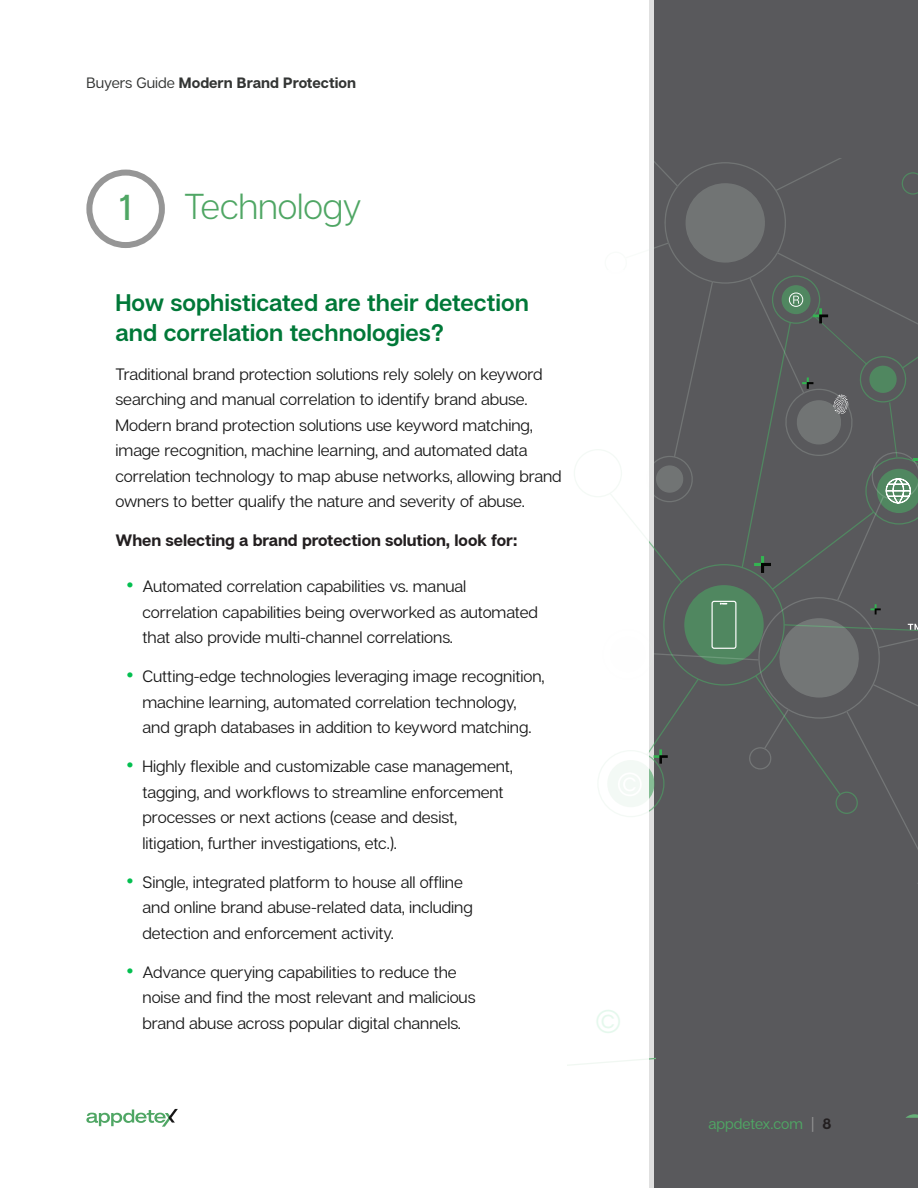
<style>
.page{position:relative;width:918px;height:1188px;background:#fff}
.page>*{position:absolute;margin:0;border:0;box-sizing:border-box;transform-origin:0 0}
.numbering{font:300 36px "Articulat CF";letter-spacing:-.005em;color:#4fa664}
.numbering-2{font:500 36px "Articulat CF";color:#4fa664}
.t1{font:33px "Articulat CF";color:#03bf4f}
.Paragraph_Header{font:600 24px/30px "Articulat CF";color:#007838}
.Body{font:16.5px/25.5px "Articulat CF";letter-spacing:-.005em;color:#171717}
.bold-reverse{font:700 16.5px "Articulat CF";letter-spacing:-.005em;color:#231f20}
.t2{font:700 15px "Articulat CF";color:#333534}
.t3{font:15px "Articulat CF";color:#4fa664}
.s1{font-weight:400}
.s2{font-weight:800;font-size:27px;color:#03bf50}
.s3{color:#969696}
.s4{font-weight:700;color:#231f20}
</style>
<div class="page">
<div style="left:649px;top:0;width:269px;height:1188px;background:#59595c"></div>
<hr style="left:649px;top:0;width:4px;height:1188px;background:#e0e0e0">
<svg style="left:906px;top:1114px;width:12px;height:4px"></svg>
<svg style="left:649px;top:1058px;width:7px;height:8px"></svg>
<svg style="left:649px;top:159px;width:269px;height:725px"></svg>
<svg style="left:86px;top:1109px;width:92px;height:18px"></svg>
<div style="left:86px;top:170px;width:79px;height:78px;border:6px solid #969696;border-radius:50%"></div>
<p class="t2" style="left:86px;top:73px;width:271px"><span class="s1">Buyers Guide</span> Modern Brand Protection</p>
<p class="numbering-2" style="left:119px;top:186px;width:14px">1</p>
<p class="numbering" style="left:184px;top:186px;width:179px">Technology</p>
<p class="Paragraph_Header" style="left:116px;top:289px;width:415px">How sophisticated are their detection and correlation technologies?</p>
<p class="Body" style="left:116px;top:362px;width:448px">Traditional brand protection solutions rely solely on keyword searching and manual correlation to identify brand abuse.<br>Modern brand protection solutions use keyword matching, image recognition, machine learning, and automated data correlation technology to map abuse networks, allowing brand owners to better qualify the nature and severity of abuse.</p>
<p class="bold-reverse" style="left:116px;top:530px;width:404px">When selecting a brand protection solution, look for:</p>
<p class="Body" style="left:143px;top:574px;width:397px;text-indent:-16px"><span class="s2">•</span> Automated correlation capabilities vs. manual correlation capabilities being overworked as automated that also provide multi-channel correlations.</p>
<p class="Body" style="left:143px;top:664px;width:404px;text-indent:-16px"><span class="s2">•</span> Cutting-edge technologies leveraging image recognition, machine learning, automated correlation technology, and graph databases in addition to keyword matching.</p>
<p class="Body" style="left:143px;top:754px;width:372px;text-indent:-16px"><span class="s2">•</span> Highly flexible and customizable case management, tagging, and workflows to streamline enforcement processes or next actions (cease and desist, litigation, further investigations, etc.).</p>
<p class="Body" style="left:143px;top:869px;width:332px;text-indent:-16px"><span class="s2">•</span> Single, integrated platform to house all offline and online brand abuse-related data, including detection and enforcement activity.</p>
<p class="Body" style="left:143px;top:959px;width:335px;text-indent:-16px"><span class="s2">•</span> Advance querying capabilities to reduce the noise and find the most relevant and malicious brand abuse across popular digital channels.</p>
<h2 class="t1" style="left:595px;top:1002px;width:28px">©</h2>
<p class="t3" style="left:708px;top:1115px;width:125px">appdetex.com <span class="s3">|</span> <span class="s4">8</span></p>
</div>
